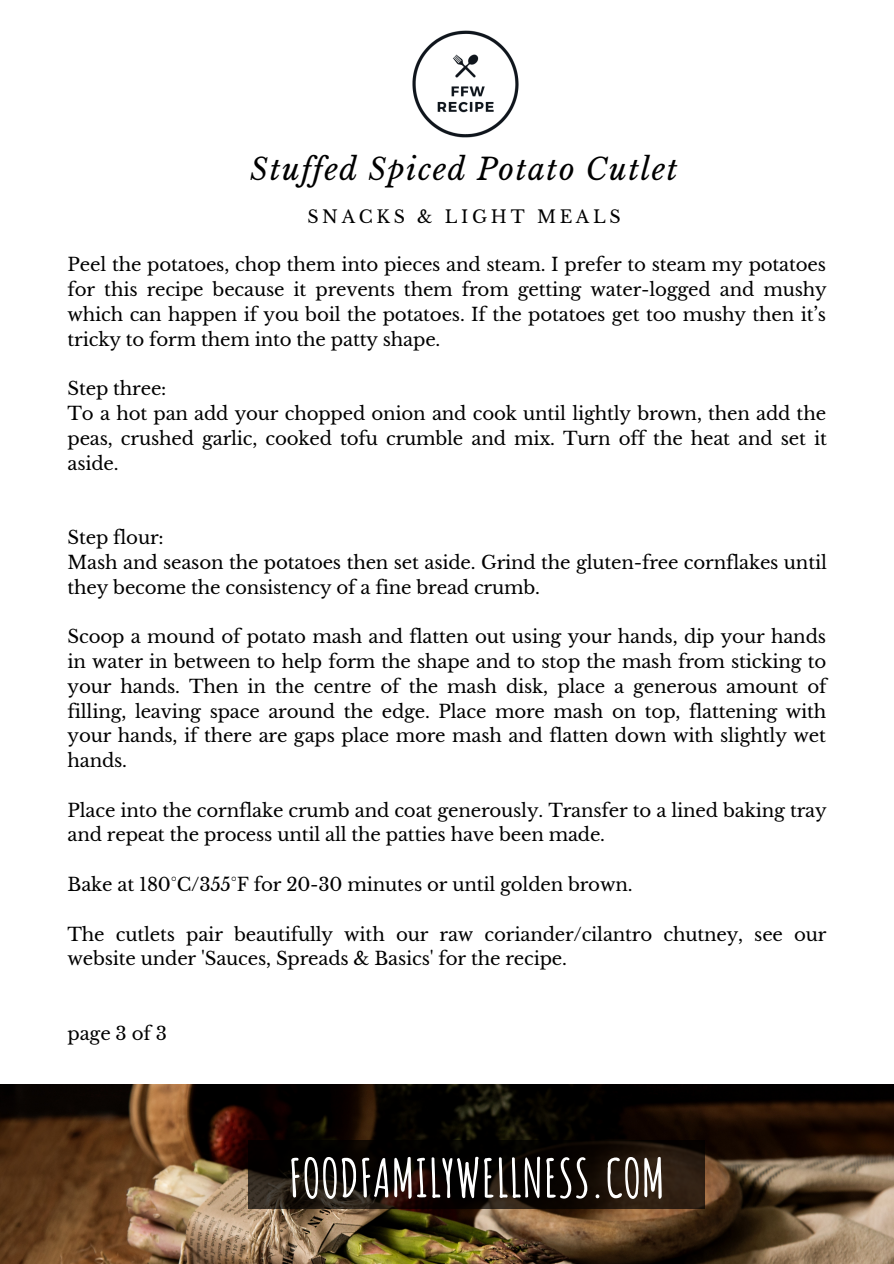
<style>
.page{position:relative;width:894px;height:1264px;background:#fff}
.page>*{position:absolute;margin:0;border:0;box-sizing:border-box;transform-origin:0 0}
.t1{font:700 52.2px "Amatic SC";color:#fff}
.t2{font:italic 29.85px "Libre Baskerville";letter-spacing:.05em;color:#000}
.t3{font:18.15px/24.8px "Libre Baskerville";letter-spacing:-.01em;color:#000;text-align:justify}
.t4{font:17.4px "Libre Baskerville";letter-spacing:.21em;color:#000}
</style>
<div class="page">
<img style="left:0;top:1084px;width:893px;height:179px">
<img style="left:412px;top:30px;width:107px;height:108px">
<svg style="left:249px;top:1140px;width:456px;height:68px;background:#130c07"></svg>
<p class="t2" style="left:250px;top:151px;width:429px">Stuffed Spiced Potato Cutlet</p>
<p class="t4" style="left:307px;top:206px;width:315px">SNACKS &amp; LIGHT MEALS</p>
<p class="t3" style="left:68px;top:253px;width:760px">Peel the potatoes, chop them into pieces and steam. I prefer to steam my potatoes for this recipe because it prevents them from getting water-logged and mushy which can happen if you boil the potatoes. If the potatoes get too mushy then it’s tricky to form them into the patty shape.</p>
<p class="t3" style="left:68px;top:376px;width:100px">Step three:</p>
<p class="t3" style="left:68px;top:401px;width:760px">To a hot pan add your chopped onion and cook until lightly brown, then add the peas, crushed garlic, cooked tofu crumble and mix. Turn off the heat and set it aside.</p>
<p class="t3" style="left:68px;top:525px;width:98px">Step flour:</p>
<p class="t3" style="left:68px;top:550px;width:760px">Mash and season the potatoes then set aside. Grind the gluten-free cornflakes until they become the consistency of a fine bread crumb.</p>
<p class="t3" style="left:68px;top:624px;width:760px">Scoop a mound of potato mash and flatten out using your hands, dip your hands in water in between to help form the shape and to stop the mash from sticking to your hands. Then in the centre of the mash disk, place a generous amount of filling, leaving space around the edge. Place more mash on top, flattening with your hands, if there are gaps place more mash and flatten down with slightly wet hands.</p>
<p class="t3" style="left:68px;top:798px;width:760px">Place into the cornflake crumb and coat generously. Transfer to a lined baking tray and repeat the process until all the patties have been made.</p>
<p class="t3" style="left:68px;top:872px;width:566px">Bake at 180°C/355°F for 20-30 minutes or until golden brown.</p>
<p class="t3" style="left:68px;top:921px;width:760px">The cutlets pair beautifully with our raw coriander/cilantro chutney, see our website under 'Sauces, Spreads &amp; Basics' for the recipe.</p>
<p class="t3" style="left:68px;top:1021px;width:101px">page 3 of 3</p>
<p class="t1" style="left:288px;top:1144px;width:378px">FOODFAMILYWELLNESS.COM</p>
</div>
